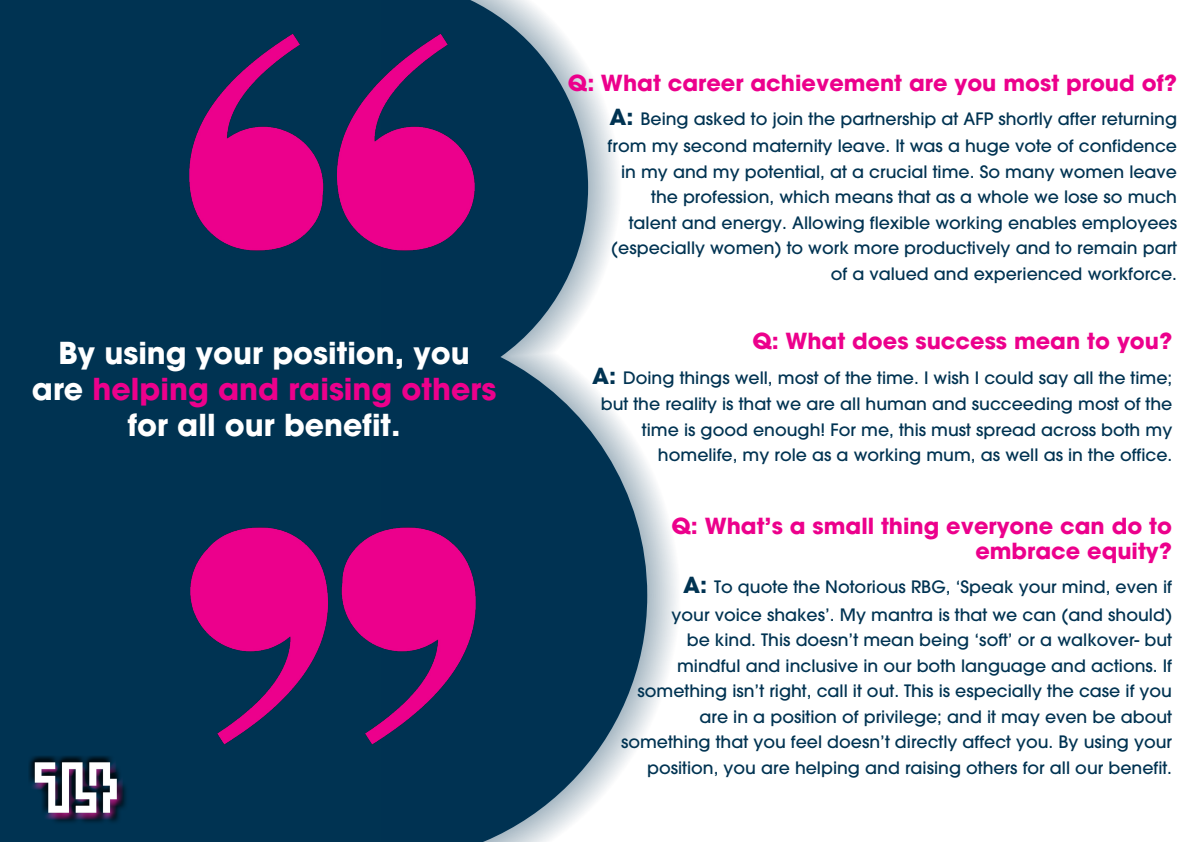
<style>
.page{position:relative;width:1191px;height:842px;background:#fff}
.page>*{position:absolute;margin:0;border:0;box-sizing:border-box;transform-origin:0 0}
.t1{font:700 30px/36px "ITC Avant Garde Pro";color:#fff;text-align:center}
.t2{font:700 22px/25.4px "ITC Avant Garde Pro";color:#ec008c;text-align:right}
.t3{font:500 17px/25.7px "ITC Avant Garde Pro";color:#003352;text-align:right}
.s1{color:#ed008c}
.s2{font-weight:700;font-size:22px}
</style>
<div class="page">
<div style="left:346px;top:0;width:335px;height:842px;background:#003252;opacity:.56"></div>
<svg style="left:381px;top:0;width:266px;height:842px;fill:#003252"></svg>
<div style="left:0;top:0;width:381px;height:842px;background:#003352"></div>
<div style="left:28px;top:755px;width:94px;height:62px;background:#000;opacity:.75"></div>
<img style="left:30px;top:755px;width:96px;height:68px">
<img style="left:189px;top:0;width:295px;height:295px">
<img style="left:190px;top:484px;width:295px;height:304px">
<h1 class="t1" style="left:32px;top:335px;width:466px">By using your position, you are <span class="s1">helping and raising others </span>for all our benefit.</h1>
<p class="t2" style="left:568px;top:70px;width:610px">Q: What career achievement are you most proud of?</p>
<p class="t3" style="left:607px;top:106px;width:571px"><span class="s2">A:</span> Being asked to join the partnership at AFP shortly after returning from my second maternity leave. It was a huge vote of confidence in my and my potential, at a crucial time. So many women leave the profession, which means that as a whole we lose so much talent and energy. Allowing flexible working enables employees (especially women) to work more productively and to remain part of a valued and experienced workforce.</p>
<p class="t2" style="left:752px;top:328px;width:421px">Q: What does success mean to you?</p>
<p class="t3" style="left:592px;top:364px;width:582px"><span class="s2">A:</span> Doing things well, most of the time. I wish I could say all the time; but the reality is that we are all human and succeeding most of the time is good enough! For me, this must spread across both my homelife, my role as a working mum, as well as in the office.</p>
<p class="t2" style="left:671px;top:512px;width:502px">Q: What’s a small thing everyone can do to embrace equity?</p>
<p class="t3" style="left:671px;top:573px;width:502px;line-height:27.8px"><span class="s2">A:</span> To quote the Notorious RBG, ‘Speak your mind, even if your voice shakes’. My mantra is that we can (and should)</p>
<p class="t3" style="left:621px;top:627px;width:552px">be kind. This doesn’t mean being ‘soft’ or a walkover- but mindful and inclusive in our both language and actions. If something isn’t right, call it out. This is especially the case if you are in a position of privilege; and it may even be about something that you feel doesn’t directly affect you. By using your position, you are helping and raising others for all our benefit.</p>
</div>
